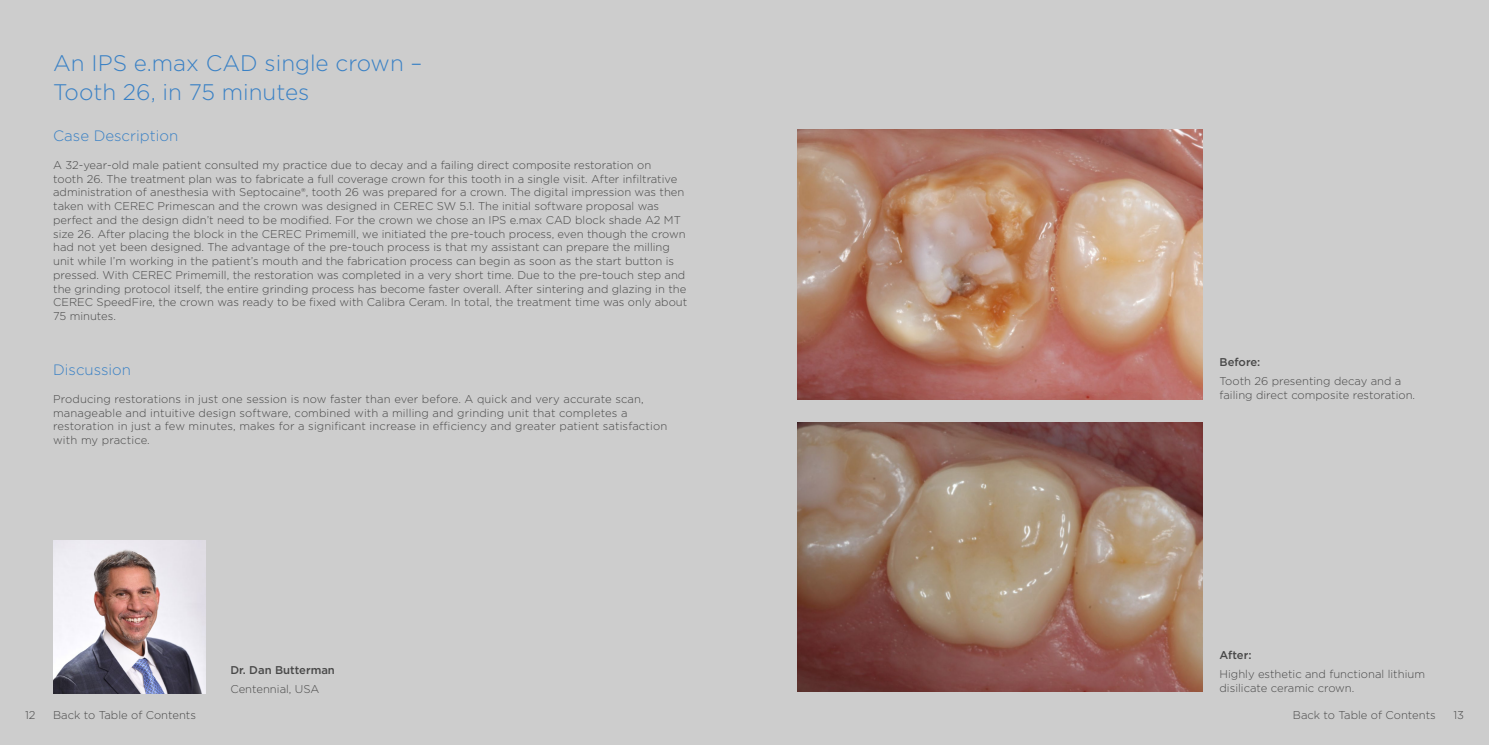
<style>
.page{position:relative;width:1489px;height:745px;background:#fff}
.page>*{position:absolute;margin:0;border:0;box-sizing:border-box;transform-origin:0 0}
.t1{font:300 22.5px/28.8px "Gotham";color:#3a81c5}
.t2{font:300 15px "Gotham";color:#3a81c5}
.t3{font:300 11.25px/13.8px "Gotham";color:#484848}
.t4{font:500 11.25px "Gotham";color:#484848}
</style>
<div class="page">
<div style="left:0;top:0;width:1488px;height:744px;background:#cdcdcd"></div>
<img style="left:53px;top:540px;width:153px;height:152px">
<img style="left:797px;top:422px;width:405px;height:269px">
<img style="left:797px;top:129px;width:405px;height:270px">
<h1 class="t1" style="left:53px;top:48px;width:371px">An IPS e.max CAD single crown –<br>Tooth 26, in 75 minutes</h1>
<h2 class="t2" style="left:53px;top:126px;width:127px">Case Description</h2>
<p class="t3" style="left:53px;top:157px;width:635px">A 32-year-old male patient consulted my practice due to decay and a failing direct composite restoration on<br>tooth 26. The treatment plan was to fabricate a full coverage crown for this tooth in a single visit. After infiltrative administration of anesthesia with Septocaine®, tooth 26 was prepared for a crown. The digital impression was then taken with CEREC Primescan and the crown was designed in CEREC SW 5.1. The initial software proposal was perfect and the design didn’t need to be modified. For the crown we chose an IPS e.max CAD block shade A2 MT size 26. After placing the block in the CEREC Primemill, we initiated the pre-touch process, even though the crown had not yet been designed. The advantage of the pre-touch process is that my assistant can prepare the milling unit while I’m working in the patient’s mouth and the fabrication process can begin as soon as the start button is pressed. With CEREC Primemill, the restoration was completed in a very short time. Due to the pre-touch step and the grinding protocol itself, the entire grinding process has become faster overall. After sintering and glazing in the CEREC SpeedFire, the crown was ready to be fixed with Calibra Ceram. In total, the treatment time was only about 75 minutes.</p>
<h2 class="t2" style="left:53px;top:360px;width:79px">Discussion</h2>
<p class="t3" style="left:53px;top:391px;width:615px">Producing restorations in just one session is now faster than ever before. A quick and very accurate scan, manageable and intuitive design software, combined with a milling and grinding unit that completes a restoration in just a few minutes, makes for a significant increase in efficiency and greater patient satisfaction with my practice.</p>
<p class="t4" style="left:230px;top:662px;width:106px">Dr. Dan Butterman</p>
<p class="t3" style="left:230px;top:681px;width:90px">Centennial, USA</p>
<p class="t4" style="left:1219px;top:354px;width:42px">Before:</p>
<p class="t3" style="left:1219px;top:374px;width:197px">Tooth 26 presenting decay and a failing direct composite restoration.</p>
<p class="t4" style="left:1219px;top:647px;width:33px">After:</p>
<p class="t3" style="left:1219px;top:666px;width:207px">Highly esthetic and functional lithium disilicate ceramic crown.</p>
<p class="t3" style="left:53px;top:707px;width:144px">Back to Table of Contents</p>
<p class="t3" style="left:1292px;top:707px;width:144px">Back to Table of Contents</p>
<p class="t3" style="left:25px;top:707px;width:12px">12</p>
<p class="t3" style="left:1453px;top:707px;width:12px">13</p>
</div>
